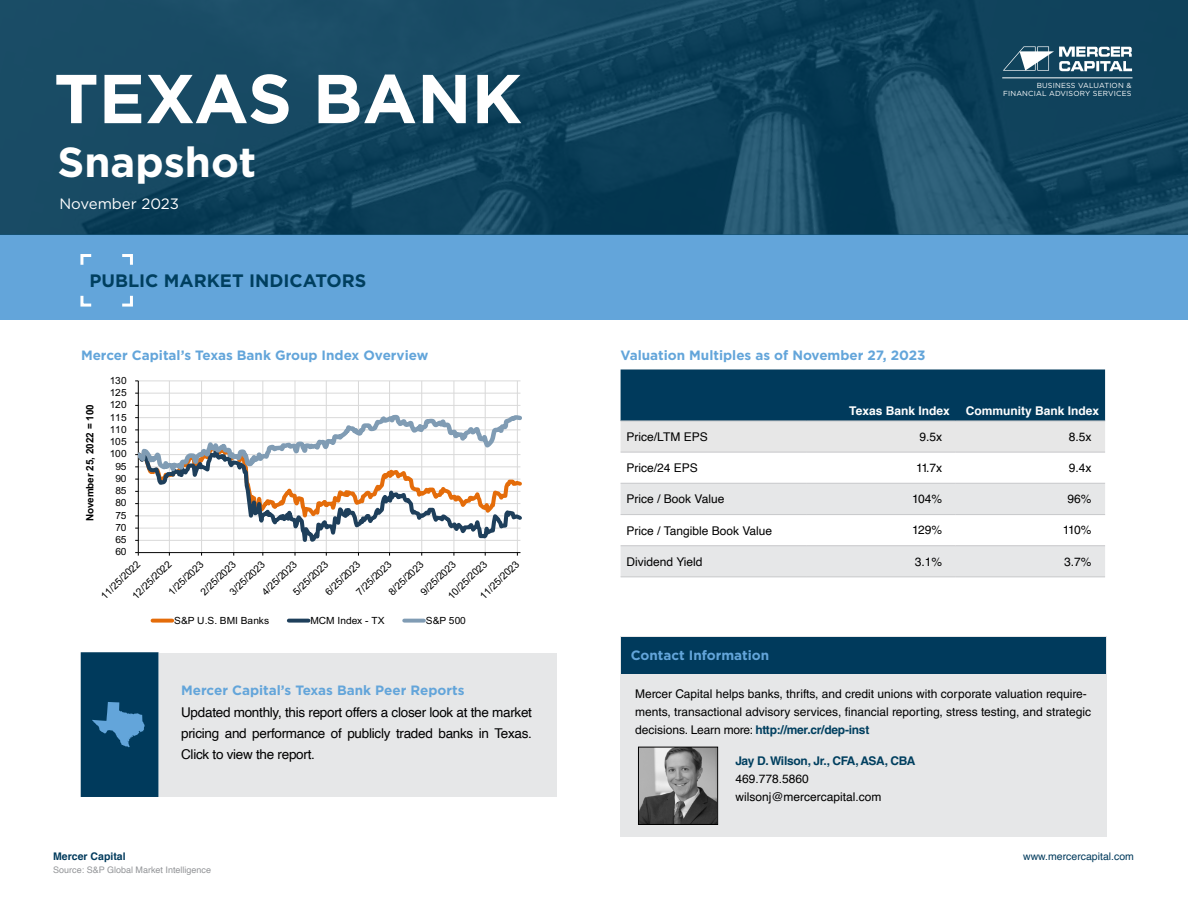
<style>
.page{position:relative;width:1188px;height:918px;background:#fff}
.page>*{position:absolute;margin:0;border:0;box-sizing:border-box;transform-origin:0 0}
.t1{font:700 69px "Gotham";color:#fff}
.t2{font:700 42px "Gotham";color:#fff}
.t3{font:700 18px "Gotham";color:#003f5f}
.t4{font:15px "Gotham";color:#fff}
.t5{font:700 13.5px "Gotham";color:#63a5da}
.t6{font:13.5px/21px "Helvetica";letter-spacing:-.02em;color:#000;text-align:justify}
.t7{font:12px/18px "Helvetica LT Std";color:#000}
.t8{font:12px/18px "Helvetica";color:#000}
.t9{font:700 12px "Helvetica";color:#fff}
.t10{font:700 12px "Helvetica LT Std";letter-spacing:-.025em;color:#003f5f}
.t11{font:10.5px "Helvetica";color:#003a5c}
.t12{font:700 10.5px "Helvetica";color:#003a5c}
.t13{font:700 10.2px "Arial";color:#000}
.t14{font:10.05px/21.6px "Arial";color:#000}
.t15{font:9.9px "Arial";letter-spacing:-.015em;color:#000}
.t16{font:9px "Helvetica";color:#939598}
.t17{font:7.35px/8.7px "Gotham";letter-spacing:.025em;color:#fff;text-align:right}
.s1{font-family:"Helvetica LT Std"}
.s2{font-weight:700;color:#003f5f}
</style>
<div class="page">
<div style="left:0;top:217px;width:1188px;height:103px;background:#63a5da"></div>
<svg style="left:0;top:0;width:1188px;height:234px;background:#13465f"></svg>
<hr style="left:138px;top:393px;width:382px;height:1px;background:#d9d9d9">
<hr style="left:138px;top:381px;width:382px;height:1px;background:#d9d9d9">
<hr style="left:169px;top:381px;width:1px;height:172px;background:#d9d9d9">
<hr style="left:201px;top:381px;width:1px;height:172px;background:#d9d9d9">
<hr style="left:233px;top:381px;width:1px;height:172px;background:#d9d9d9">
<hr style="left:263px;top:381px;width:1px;height:172px;background:#d9d9d9">
<hr style="left:295px;top:381px;width:1px;height:172px;background:#d9d9d9">
<hr style="left:326px;top:381px;width:1px;height:172px;background:#d9d9d9">
<hr style="left:358px;top:381px;width:1px;height:172px;background:#d9d9d9">
<hr style="left:389px;top:381px;width:1px;height:172px;background:#d9d9d9">
<hr style="left:421px;top:381px;width:1px;height:172px;background:#d9d9d9">
<hr style="left:454px;top:381px;width:1px;height:172px;background:#d9d9d9">
<hr style="left:485px;top:381px;width:1px;height:172px;background:#d9d9d9">
<hr style="left:517px;top:381px;width:1px;height:172px;background:#d9d9d9">
<hr style="left:138px;top:381px;width:1px;height:172px;background:#000">
<svg style="left:135px;top:405px;width:386px;height:151px"></svg>
<svg style="left:153px;top:619px;width:19px;height:4px"></svg>
<svg style="left:289px;top:619px;width:19px;height:4px"></svg>
<svg style="left:404px;top:619px;width:20px;height:4px"></svg>
<svg style="left:621px;top:369px;width:484px;height:83px;background:#577b90"></svg>
<svg style="left:621px;top:484px;width:484px;height:93px;fill:#e6e7e8"></svg>
<hr style="left:621px;top:421px;width:186px;height:1px;background:#c7c8ca">
<hr style="left:807px;top:421px;width:149px;height:1px;background:#c7c8ca">
<hr style="left:956px;top:421px;width:149px;height:1px;background:#c7c8ca">
<hr style="left:621px;top:452px;width:186px;height:1px;background:#c7c8ca">
<hr style="left:807px;top:452px;width:149px;height:1px;background:#c7c8ca">
<hr style="left:956px;top:452px;width:149px;height:1px;background:#c7c8ca">
<hr style="left:621px;top:483px;width:186px;height:1px;background:#c7c8ca">
<hr style="left:807px;top:483px;width:149px;height:1px;background:#c7c8ca">
<hr style="left:956px;top:483px;width:149px;height:1px;background:#c7c8ca">
<hr style="left:621px;top:514px;width:186px;height:1px;background:#c7c8ca">
<hr style="left:807px;top:514px;width:149px;height:1px;background:#c7c8ca">
<hr style="left:956px;top:514px;width:149px;height:1px;background:#c7c8ca">
<hr style="left:621px;top:545px;width:186px;height:1px;background:#c7c8ca">
<hr style="left:807px;top:545px;width:149px;height:1px;background:#c7c8ca">
<hr style="left:956px;top:545px;width:149px;height:1px;background:#c7c8ca">
<hr style="left:621px;top:577px;width:186px;height:1px;background:#c7c8ca">
<hr style="left:807px;top:577px;width:149px;height:1px;background:#c7c8ca">
<hr style="left:956px;top:577px;width:149px;height:1px;background:#c7c8ca">
<div style="left:81px;top:652px;width:77px;height:145px;background:#003a5c"></div>
<svg style="left:92px;top:702px;width:53px;height:45px"></svg>
<div style="left:159px;top:653px;width:397px;height:144px;background:#e6e7e8"></div>
<div style="left:621px;top:637px;width:486px;height:200px;background:#e6e7e8"></div>
<svg style="left:122px;top:254px;width:11px;height:11px"></svg>
<svg style="left:80px;top:254px;width:12px;height:11px"></svg>
<svg style="left:80px;top:295px;width:12px;height:12px"></svg>
<svg style="left:122px;top:295px;width:11px;height:12px"></svg>
<svg style="left:1003px;top:46px;width:129px;height:25px"></svg>
<hr style="left:1002px;top:78px;width:131px;height:1px;background:#fff">
<div style="left:621px;top:637px;width:485px;height:37px;background:#003a5c"></div>
<img style="left:640px;top:749px;width:76px;height:74px">
<div style="left:638px;top:747px;width:80px;height:78px;border:1px solid #000"></div>
<h1 class="t1" style="left:54px;top:53px;width:469px">TEXAS BANK</h1>
<h2 class="t2" style="left:58px;top:134px;width:200px">Snapshot</h2>
<p class="t4" style="left:59px;top:194px;width:121px">November 2023</p>
<h3 class="t3" style="left:89px;top:269px;width:278px">PUBLIC MARKET INDICATORS</h3>
<p class="t5" style="left:81px;top:346px;width:349px">Mercer Capital’s Texas Bank Group Index Overview</p>
<p class="t15" style="left:110px;top:374px;width:18px">130</p>
<p class="t13" style="left:83px;top:521px;width:118px;rotate:-90deg">November 25, 2022 = 100</p>
<p class="t15" style="left:110px;top:386px;width:18px">125</p>
<p class="t15" style="left:110px;top:398px;width:18px">120</p>
<p class="t15" style="left:110px;top:410px;width:18px">115</p>
<p class="t15" style="left:110px;top:423px;width:18px">110</p>
<p class="t15" style="left:110px;top:435px;width:18px">105</p>
<p class="t15" style="left:110px;top:447px;width:18px">100</p>
<p class="t15" style="left:115px;top:459px;width:13px">95</p>
<p class="t15" style="left:115px;top:472px;width:13px">90</p>
<p class="t15" style="left:115px;top:484px;width:13px">85</p>
<p class="t15" style="left:115px;top:496px;width:13px">80</p>
<p class="t15" style="left:115px;top:508px;width:13px">75</p>
<p class="t15" style="left:115px;top:521px;width:13px">70</p>
<p class="t15" style="left:115px;top:533px;width:13px">65</p>
<p class="t15" style="left:115px;top:545px;width:13px">60</p>
<p class="t14" style="left:427px;top:574px;width:52px;text-indent:-17px;rotate:-44deg">9/25/2023<br>10/25/2023</p>
<p class="t14" style="left:474px;top:589px;width:52px;rotate:-44deg">11/25/2023</p>
<p class="t14" style="left:111px;top:574px;width:52px;text-indent:-22px;rotate:-44deg">11/25/2022<br>12/25/2022</p>
<p class="t14" style="left:163px;top:585px;width:46px;rotate:-44deg">1/25/2023</p>
<p class="t14" style="left:210px;top:571px;width:46px;line-height:20.2px;text-indent:-21px;rotate:-44deg">2/25/2023<br>3/25/2023</p>
<p class="t14" style="left:272px;top:570px;width:46px;text-indent:-22px;rotate:-44deg">4/25/2023<br>5/25/2023</p>
<p class="t14" style="left:335px;top:570px;width:46px;text-indent:-22px;rotate:-44deg">6/25/2023<br>7/25/2023</p>
<p class="t14" style="left:383px;top:585px;width:46px;rotate:-44deg">8/25/2023</p>
<p class="t15" style="left:174px;top:613px;width:96px">S&amp;P U.S. BMI Banks</p>
<p class="t15" style="left:310px;top:613px;width:76px">MCM Index - TX</p>
<p class="t15" style="left:426px;top:613px;width:42px">S&amp;P 500</p>
<p class="t5" style="left:181px;top:681px;width:285px">Mercer Capital’s Texas Bank Peer Reports</p>
<p class="t6" style="left:181px;top:702px;width:352px"><span class="s1">U</span>pdated monthly, this report offers a closer look at the market pricing and performance of publicly traded banks in Texas.<br>Click to view the report.</p>
<p class="t12" style="left:53px;top:848px;width:74px">Mercer Capital</p>
<p class="t16" style="left:53px;top:863px;width:159px">Source: S&amp;P Global Market Intelligence</p>
<p class="t17" style="left:1003px;top:81px;width:130px">BUSINESS VALUATION &amp;<br>FINANCIAL ADVISORY SERVICES</p>
<p class="t5" style="left:621px;top:346px;width:307px">Valuation Multiples as of November 27, 2023</p>
<p class="t9" style="left:849px;top:401px;width:102px">Texas Bank Index</p>
<p class="t9" style="left:966px;top:401px;width:135px">Community Bank Index</p>
<p class="t8" style="left:627px;top:428px;width:83px">Price/LTM EPS</p>
<p class="t7" style="left:920px;top:428px;width:24px">9.5x</p>
<p class="t7" style="left:1069px;top:428px;width:24px">8.5x</p>
<p class="t8" style="left:627px;top:459px;width:73px">Price/24 EPS</p>
<p class="t7" style="left:916px;top:459px;width:28px">11.7x</p>
<p class="t7" style="left:1069px;top:459px;width:24px">9.4x</p>
<p class="t8" style="left:627px;top:491px;width:99px">Price / Book Value</p>
<p class="t7" style="left:912px;top:490px;width:32px">104%</p>
<p class="t7" style="left:1068px;top:490px;width:26px">96%</p>
<p class="t8" style="left:627px;top:522px;width:147px">Price / Tangible Book Value</p>
<p class="t7" style="left:912px;top:521px;width:32px">129%</p>
<p class="t7" style="left:1063px;top:521px;width:30px">110%</p>
<p class="t8" style="left:627px;top:553px;width:78px">Dividend Yield</p>
<p class="t7" style="left:915px;top:552px;width:29px">3.1%</p>
<p class="t7" style="left:1064px;top:552px;width:29px">3.7%</p>
<p class="t5" style="left:631px;top:647px;width:140px">Contact Information</p>
<p class="t7" style="left:635px;top:684px;width:457px">Mercer Capital helps banks, thrifts, and credit unions with corporate valuation require&shy;ments, transactional advisory services, financial reporting, stress testing, and strategic decisions. Learn more: <span class="s2">http://mer.cr/dep-inst</span></p>
<p class="t10" style="left:735px;top:754px;width:182px">Jay D. Wilson, Jr., CFA, ASA, CBA</p>
<p class="t8" style="left:735px;top:770px;width:148px">469.778.5860 wilsonj@mercercapital.com</p>
<p class="t11" style="left:1023px;top:849px;width:112px">www.mercercapital.com</p>
</div>
